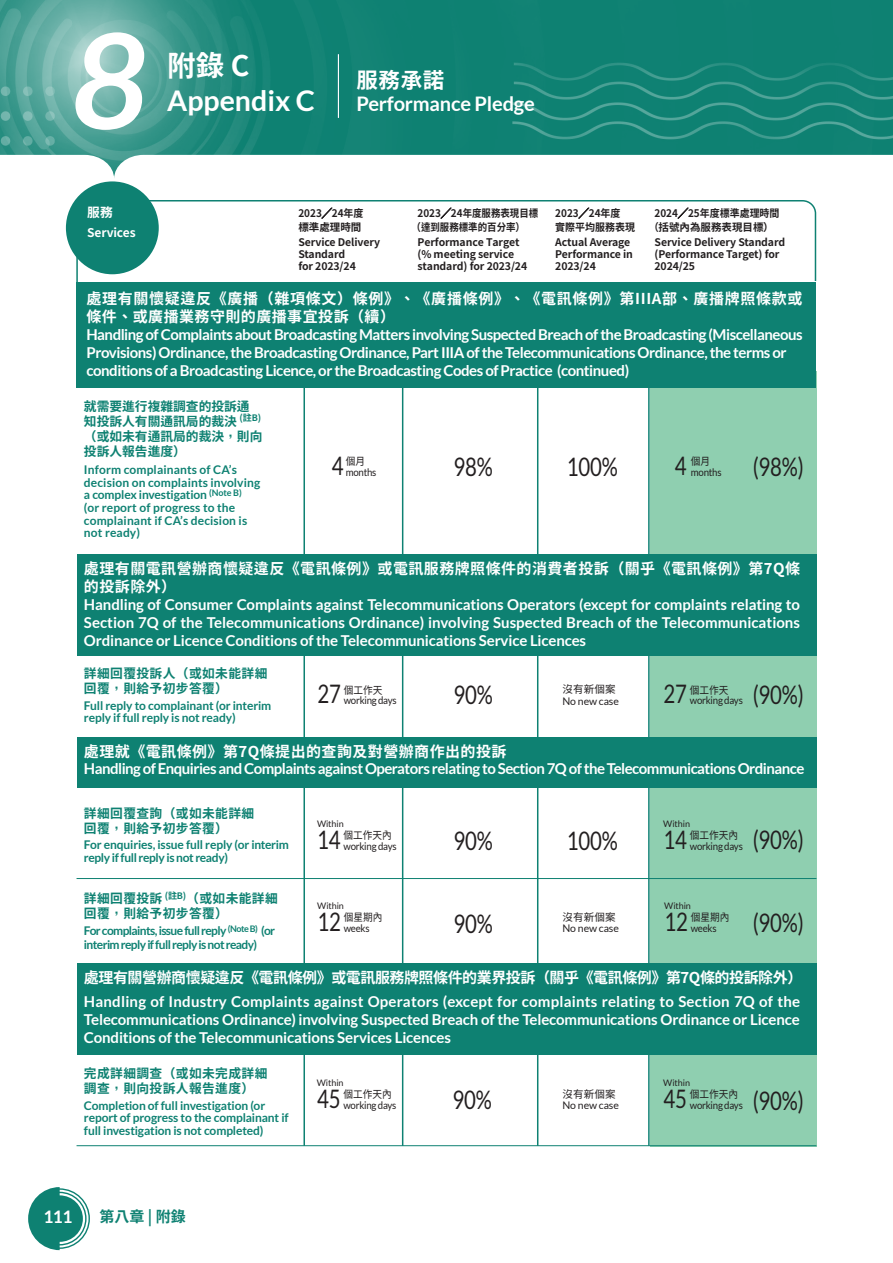
<style>
.page{position:relative;width:893px;height:1263px;background:#fff}
.page>*{position:absolute;margin:0;border:0;box-sizing:border-box;transform-origin:0 0}
.t1{font:italic 700 132px "Lato";color:#fff}
.t2{font:700 28.5px "Lato";color:#fff}
.t3{font:700 28.5px "Taipei Sans TC Beta";color:#fff}
.t4{font:25.5px "Lato";letter-spacing:-.01em;color:#231f20;scale:.8 1}
.t5{font:700 21.45px "Taipei Sans TC Beta";color:#fff}
.t6{font:700 20.1px "Lato";letter-spacing:-.01em;color:#fff}
.t7{font:700 17.25px "Lato";color:#fff}
.t8{font:700 15px/18px "Lato";letter-spacing:-.03em;color:#fff;text-align:justify}
.t9{font:700 15px/18px "Taipei Sans TC Beta";letter-spacing:.03em;color:#fff}
.t10{font:700 15px "Taipei Sans TC Beta";letter-spacing:-.03em;color:#fff}
.t11{font:700 15px "Taipei Sans TC Beta";color:#0e8172}
.t12{font:700 12.75px/15px "Taipei Sans TC Beta";letter-spacing:.03em;color:#0e8172}
.t13{font:700 12.75px/15px "Taipei Sans TC Beta";color:#0e8172}
.chin{font:700 12.75px "Source Han Sans HK";color:#fff}
.t14{font:700 12px/12.3px "Lato";letter-spacing:-.01em;color:#0e8172}
.t15{font:700 12px/12.3px "Lato";letter-spacing:.01em;color:#0e8172}
.t16{font:700 12px/13.5px "Lato";letter-spacing:-.05em;color:#0e8172}
.t17{font:700 12px/12.3px "Lato";letter-spacing:-.03em;color:#0e8172}
.t18{font:700 12px "Source Han Sans HC";letter-spacing:-.01em;color:#fff}
.t19{font:700 10.5px/12px "Source Han Sans HC";letter-spacing:-.01em;color:#231f20}
.t20{font:10.5px "Lato";letter-spacing:-.025em;color:#231f20;scale:.92 1}
.chin-2{font:700 10.5px "Source Han Sans HK";color:#231f20;scale:.95 1}
.chin-3{font:10.5px "Taipei Sans TC Beta";color:#231f20;scale:.92 1}
.t21{font:10.5px "Lato";letter-spacing:-.025em;color:#231f20}
.chin-4{font:10.5px "Taipei Sans TC Beta";color:#231f20}
.chin-5{font:700 10.5px "Source Han Sans HK";color:#231f20;scale:.9 1}
.chin-6{font:700 10.5px "Source Han Sans HK";color:#231f20;scale:.92 1}
.chin-7{font:700 10.5px "Source Han Sans HK";color:#231f20}
.t22{font:9px "Lato";letter-spacing:-.01em;color:#231f20}
.s1{font-family:"Taipei Sans TC Beta"}
</style>
<div class="page">
<img style="left:0;top:0;width:893px;height:155px">
<svg style="left:28px;top:1187px;width:62px;height:63px"></svg>
<hr style="left:338px;top:54px;width:1px;height:64px;background:#fff">
<svg style="left:138px;top:200px;width:679px;height:81px"></svg>
<hr style="left:76px;top:224px;width:2px;height:64px;background:#0e8172">
<div style="left:66px;top:181px;width:93px;height:93px;background:#0e8172;border-radius:50%"></div>
<div style="left:650px;top:371px;width:166px;height:775px;background:#8fcfb0"></div>
<hr style="left:77px;top:1145px;width:739px;height:1px;background:#0e8172">
<hr style="left:402px;top:384px;width:1px;height:762px;background:#0e8172">
<hr style="left:303px;top:384px;width:2px;height:762px;background:#0e8172">
<hr style="left:537px;top:384px;width:1px;height:762px;background:#0e8172">
<hr style="left:648px;top:384px;width:2px;height:762px;background:#0e8172">
<div style="left:77px;top:554px;width:739px;height:101px;background:#0e8172"></div>
<div style="left:77px;top:963px;width:739px;height:91px;background:#0e8172"></div>
<hr style="left:77px;top:878px;width:739px;height:1px;background:#0e8172">
<div style="left:77px;top:737px;width:739px;height:51px;background:#0e8172"></div>
<div style="left:76px;top:282px;width:740px;height:105px;background:#0e8172"></div>
<h1 class="t1" style="left:71px;top:5px;width:78px">8</h1>
<p class="t3" style="left:167px;top:49px;width:84px">附錄 C</p>
<p class="t2" style="left:167px;top:84px;width:149px">Appendix C</p>
<p class="t5" style="left:356px;top:68px;width:89px">服務承諾</p>
<p class="t6" style="left:356px;top:92px;width:180px">Performance Pledge</p>
<p class="chin" style="left:87px;top:205px;width:27px">服務</p>
<p class="t18" style="left:87px;top:226px;width:50px">Services</p>
<p class="chin-2" style="left:298px;top:207px;width:70px">2023<span class="s1">╱</span>24年度</p>
<p class="chin-7" style="left:298px;top:221px;width:64px">標準處理時間</p>
<p class="t19" style="left:298px;top:237px;width:83px">Service Delivery<br>Standard</p>
<p class="t19" style="left:298px;top:261px;width:59px">for 2023/24</p>
<p class="chin-2" style="left:417px;top:207px;width:129px">2023<span class="s1">╱</span>24年度服務表現目標</p>
<p class="chin-5" style="left:412px;top:221px;width:128px">（達到服務標準的百分率）</p>
<p class="t19" style="left:417px;top:237px;width:104px">Performance Target</p>
<p class="t19" style="left:417px;top:249px;width:111px">(% meeting service standard) for 2023/24</p>
<p class="chin-2" style="left:555px;top:207px;width:70px">2023<span class="s1">╱</span>24年度</p>
<p class="chin-2" style="left:555px;top:221px;width:85px">實際平均服務表現</p>
<p class="t19" style="left:555px;top:237px;width:79px">Actual Average<br>Performance in<br>2023/24</p>
<p class="chin-2" style="left:655px;top:207px;width:133px">2024<span class="s1">╱</span>25年度標準處理時間</p>
<p class="chin-6" style="left:649px;top:221px;width:137px">（括號內為服務表現目標）</p>
<p class="t19" style="left:655px;top:237px;width:132px">Service Delivery Standard</p>
<p class="t19" style="left:655px;top:249px;width:126px">(Performance Target) for<br>2024/25</p>
<p class="t9" style="left:86px;top:290px;width:718px">處理有關懷疑違反《廣播（雜項條文）條例》、《廣播條例》、《電訊條例》第IIIA部、廣播牌照條款或條件、或廣播業務守則的廣播事宜投訴（續）</p>
<p class="t8" style="left:86px;top:326px;width:718px;text-align:left">Handling of Complaints about Broadcasting Matters involving Suspected Breach of the Broadcasting (Miscellaneous<br>Provisions) Ordinance, the Broadcasting Ordinance, Part IIIA of the Telecommunications Ordinance, the terms or conditions of a Broadcasting Licence, or the Broadcasting Codes of Practice (continued)</p>
<p class="t13" style="left:84px;top:399px;width:180px">就需要進行複雜調查的投訴通知投訴人有關通訊局的裁決 <sup>(註B)</sup>（或如未有通訊局的裁決，則向投訴人報告進度）</p>
<p class="t15" style="left:84px;top:463px;width:178px">Inform complainants of CA’s decision on complaints involving a complex investigation <sup>(Note</sup> <sup>B)</sup></p>
<p class="t15" style="left:84px;top:502px;width:165px">(or report of progress to the complainant if CA’s decision is not ready)</p>
<p class="chin-3" style="left:346px;top:456px;width:23px">個月</p>
<p class="t20" style="left:346px;top:466px;width:35px">months</p>
<p class="t4" style="left:675px;top:452px;width:16px">4</p>
<p class="chin-3" style="left:691px;top:456px;width:23px">個月</p>
<p class="t4" style="left:332px;top:452px;width:16px">4</p>
<p class="t4" style="left:454px;top:452px;width:51px">98%</p>
<p class="t4" style="left:567px;top:452px;width:65px">100%</p>
<p class="t20" style="left:691px;top:466px;width:35px">months</p>
<p class="t4" style="left:753px;top:452px;width:65px">(98%)</p>
<p class="t9" style="left:84px;top:560px;width:718px">處理有關電訊營辦商懷疑違反《電訊條例》或電訊服務牌照條件的消費者投訴（關乎《電訊條例》第7Q條的投訴除外）</p>
<p class="t8" style="left:84px;top:596px;width:718px">Handling of Consumer Complaints against Telecommunications Operators (except for complaints relating to Section 7Q of the Telecommunications Ordinance) involving Suspected Breach of the Telecommunications Ordinance or Licence Conditions of the Telecommunications Service Licences</p>
<p class="t12" style="left:84px;top:666px;width:185px">詳細回覆投訴人（或如未能詳細回覆，則給予初步答覆）</p>
<p class="t14" style="left:84px;top:699px;width:189px">Full reply to complainant (or interim reply if full reply is not ready)</p>
<p class="chin-4" style="left:562px;top:684px;width:55px">沒有新個案</p>
<p class="t4" style="left:317px;top:680px;width:31px">27</p>
<p class="chin-3" style="left:344px;top:684px;width:43px">個工作天</p>
<p class="t20" style="left:344px;top:694px;width:59px">working days</p>
<p class="t4" style="left:664px;top:680px;width:31px">27</p>
<p class="chin-3" style="left:690px;top:684px;width:44px">個工作天</p>
<p class="t4" style="left:454px;top:680px;width:51px">90%</p>
<p class="t21" style="left:562px;top:695px;width:58px">No new case</p>
<p class="t20" style="left:690px;top:694px;width:59px">working days</p>
<p class="t4" style="left:753px;top:680px;width:65px">(90%)</p>
<p class="t9" style="left:84px;top:743px;width:424px">處理就《電訊條例》第7Q條提出的查詢及對營辦商作出的投訴</p>
<p class="t8" style="left:84px;top:759px;width:722px">Handling of Enquiries and Complaints against Operators relating to Section 7Q of the Telecommunications Ordinance</p>
<p class="t12" style="left:84px;top:806px;width:172px">詳細回覆查詢（或如未能詳細回覆，則給予初步答覆）</p>
<p class="t17" style="left:84px;top:839px;width:206px">For enquiries, issue full reply (or interim reply if full reply is not ready)</p>
<p class="t12" style="left:84px;top:891px;width:195px">詳細回覆投訴 <sup>(註B)</sup>（或如未能詳細回覆，則給予初步答覆）</p>
<p class="t16" style="left:84px;top:924px;width:193px">For complaints, issue full reply <sup>(Note</sup> <sup>B)</sup> (or interim reply if full reply is not ready)</p>
<p class="t22" style="left:317px;top:818px;width:28px">Within</p>
<p class="t4" style="left:317px;top:825px;width:31px">14</p>
<p class="chin-3" style="left:344px;top:829px;width:54px">個工作天內</p>
<p class="t20" style="left:344px;top:840px;width:59px">working days</p>
<p class="t22" style="left:317px;top:901px;width:28px">Within</p>
<p class="t4" style="left:318px;top:907px;width:31px">12</p>
<p class="chin-3" style="left:344px;top:911px;width:44px">個星期內</p>
<p class="t20" style="left:344px;top:922px;width:30px">weeks</p>
<p class="t4" style="left:454px;top:826px;width:51px">90%</p>
<p class="t4" style="left:454px;top:909px;width:51px">90%</p>
<p class="t4" style="left:567px;top:826px;width:65px">100%</p>
<p class="chin-4" style="left:562px;top:911px;width:55px">沒有新個案</p>
<p class="t21" style="left:562px;top:922px;width:58px">No new case</p>
<p class="t22" style="left:663px;top:818px;width:28px">Within</p>
<p class="t4" style="left:664px;top:825px;width:31px">14</p>
<p class="t4" style="left:753px;top:826px;width:65px">(90%)</p>
<p class="chin-3" style="left:690px;top:829px;width:54px">個工作天內</p>
<p class="t20" style="left:690px;top:840px;width:59px">working days</p>
<p class="t22" style="left:664px;top:901px;width:28px">Within</p>
<p class="t4" style="left:664px;top:907px;width:31px">12</p>
<p class="t4" style="left:753px;top:908px;width:65px">(90%)</p>
<p class="chin-3" style="left:691px;top:911px;width:44px">個星期內</p>
<p class="t20" style="left:691px;top:922px;width:30px">weeks</p>
<p class="t10" style="left:84px;top:969px;width:720px">處理有關營辦商懷疑違反《電訊條例》或電訊服務牌照條件的業界投訴（關乎《電訊條例》第7Q條的投訴除外）</p>
<p class="t8" style="left:84px;top:992px;width:718px">Handling of Industry Complaints against Operators (except for complaints relating to Section 7Q of the Telecommunications Ordinance) involving Suspected Breach of the Telecommunications Ordinance or Licence Conditions of the Telecommunications Services Licences</p>
<p class="t12" style="left:84px;top:1066px;width:185px">完成詳細調查（或如未完成詳細調查，則向投訴人報告進度）</p>
<p class="t14" style="left:84px;top:1099px;width:206px">Completion of full investigation (or report of progress to the complainant if full investigation is not completed)</p>
<p class="t22" style="left:317px;top:1078px;width:28px">Within</p>
<p class="t4" style="left:317px;top:1084px;width:31px">45</p>
<p class="chin-3" style="left:343px;top:1088px;width:54px">個工作天內</p>
<p class="t20" style="left:343px;top:1099px;width:59px">working days</p>
<p class="t7" style="left:43px;top:1206px;width:31px">111</p>
<p class="t11" style="left:99px;top:1208px;width:88px">第八章 | 附錄</p>
<p class="t4" style="left:452px;top:1085px;width:51px">90%</p>
<p class="chin-4" style="left:562px;top:1088px;width:55px">沒有新個案</p>
<p class="t21" style="left:562px;top:1099px;width:58px">No new case</p>
<p class="t22" style="left:663px;top:1078px;width:28px">Within</p>
<p class="chin-3" style="left:690px;top:1088px;width:54px">個工作天內</p>
<p class="t20" style="left:690px;top:1099px;width:59px">working days</p>
<p class="t4" style="left:664px;top:1084px;width:31px">45</p>
<p class="t4" style="left:753px;top:1086px;width:65px">(90%)</p>
</div>
